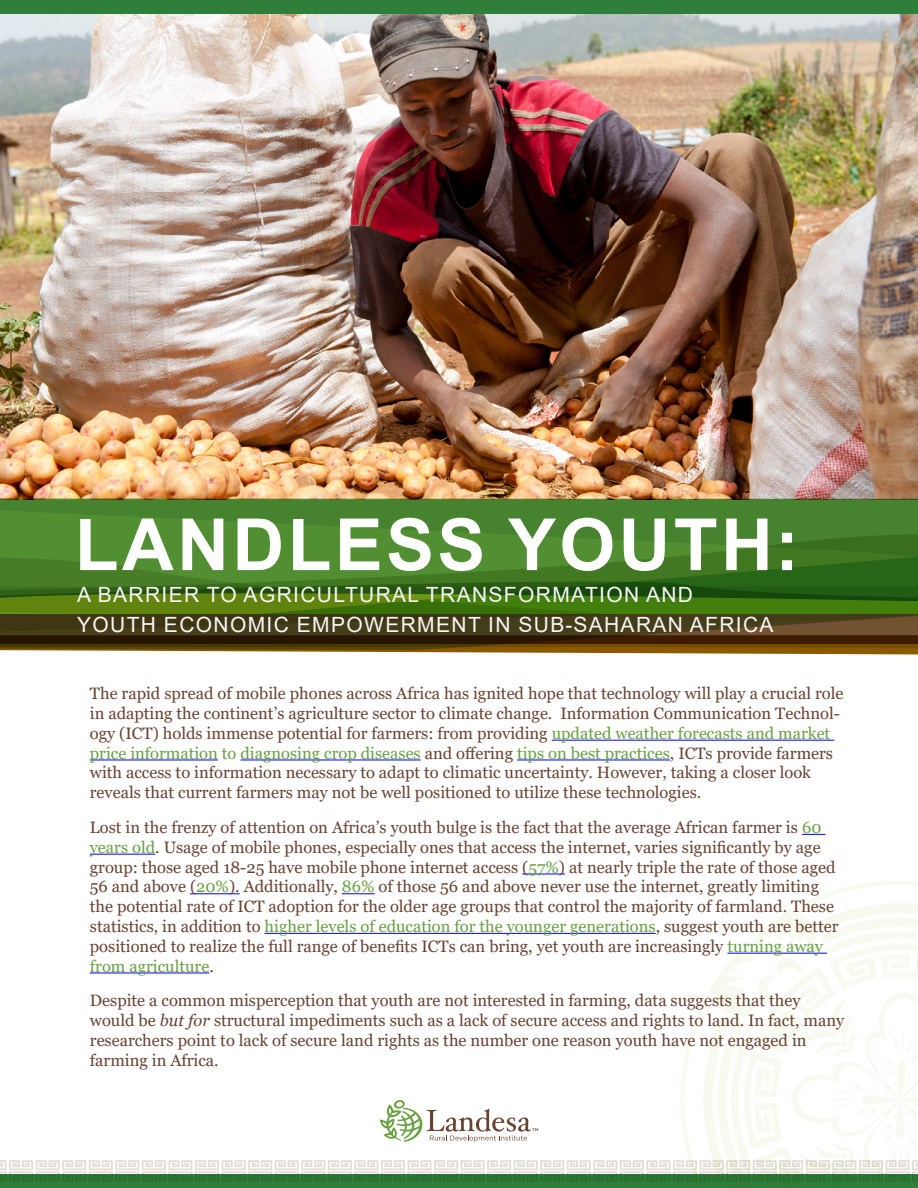
<style>
.page{position:relative;width:918px;height:1188px;background:#fff}
.page>*{position:absolute;margin:0;border:0;box-sizing:border-box;transform-origin:0 0}
.t1{font:700 72px "Arial";letter-spacing:.045em;color:#fff}
.t2{font:21px/30px "Arial";letter-spacing:.065em;color:#f8f6f4}
.t3{font:16.5px/19.8px "Georgia";color:#694332}
.s1{color:#68a142}
.s2{font-style:italic}
</style>
<div class="page">
<img style="left:0;top:13px;width:918px;height:485px">
<div style="left:0;top:0;width:918px;height:13px;background:#2f7e39"></div>
<svg style="left:0;top:498px;width:918px;height:12px;background:#508131"></svg>
<svg style="left:0;top:510px;width:918px;height:21px;background:#49852f"></svg>
<svg style="left:0;top:531px;width:918px;height:24px;background:#4c882e"></svg>
<svg style="left:618px;top:555px;width:300px;height:18px;background:#3b731e"></svg>
<svg style="left:0;top:550px;width:618px;height:23px;background:#4f8b2f"></svg>
<svg style="left:0;top:573px;width:918px;height:62px;background:#415f16"></svg>
<svg style="left:0;top:635px;width:918px;height:20px;background:#684d22"></svg>
<svg style="left:710px;top:885px;width:208px;height:113px"></svg>
<svg style="left:0;top:998px;width:918px;height:190px"></svg>
<hr style="left:552px;top:740px;width:282px;height:1px;background:#00f">
<hr style="left:90px;top:760px;width:128px;height:1px;background:#00f">
<hr style="left:241px;top:760px;width:180px;height:1px;background:#00f">
<hr style="left:517px;top:760px;width:153px;height:1px;background:#00f">
<svg style="left:802px;top:834px;width:24px;height:1px"></svg>
<hr style="left:90px;top:854px;width:65px;height:1px;background:#00f">
<hr style="left:522px;top:874px;width:43px;height:1px;background:#00f">
<hr style="left:190px;top:893px;width:50px;height:1px;background:#00f">
<hr style="left:342px;top:893px;width:33px;height:1px;background:#00f">
<hr style="left:265px;top:933px;width:391px;height:1px;background:#00f">
<hr style="left:727px;top:953px;width:100px;height:1px;background:#00f">
<hr style="left:90px;top:973px;width:119px;height:1px;background:#00f">
<h1 class="t1" style="left:75px;top:518px;width:726px">LANDLESS YOUTH:</h1>
<p class="t2" style="left:77px;top:581px;width:698px">A BARRIER TO AGRICULTURAL TRANSFORMATION AND<br>YOUTH ECONOMIC EMPOWERMENT IN SUB-SAHARAN AFRICA</p>
<p class="t3" style="left:90px;top:685px;width:755px">The rapid spread of mobile phones across Africa has ignited hope that technology will play a crucial role in adapting the continent’s agriculture sector to climate change. Information Communication Technol&shy;ogy (ICT) holds immense potential for farmers: from providing <span class="s1">updated weather forecasts and market price information to diagnosing crop diseases</span> and offering <span class="s1">tips on best practices</span>, ICTs provide farmers with access to information necessary to adapt to climatic uncertainty. However, taking a closer look reveals that current farmers may not be well positioned to utilize these technologies.</p>
<p class="t3" style="left:90px;top:819px;width:750px">Lost in the frenzy of attention on Africa’s youth bulge is the fact that the average African farmer is <span class="s1">60 years old</span>. Usage of mobile phones, especially ones that access the internet, varies significantly by age group: those aged 18-25 have mobile phone internet access (<span class="s1">57%</span>) at nearly triple the rate of those aged 56 and above (<span class="s1">20%</span>). Additionally, <span class="s1">86%</span> of those 56 and above never use the internet, greatly limiting the potential rate of ICT adoption for the older age groups that control the majority of farmland. These statistics, in addition to <span class="s1">higher levels of education for the younger generations</span>, suggest youth are better positioned to realize the full range of benefits ICTs can bring, yet youth are increasingly <span class="s1">turning away from agriculture</span>.</p>
<p class="t3" style="left:90px;top:992px;width:756px">Despite a common misperception that youth are not interested in farming, data suggests that they would be <span class="s2">but for</span> structural impediments such as a lack of secure access and rights to land. In fact, many researchers point to lack of secure land rights as the number one reason youth have not engaged in farming in Africa.</p>
</div>
